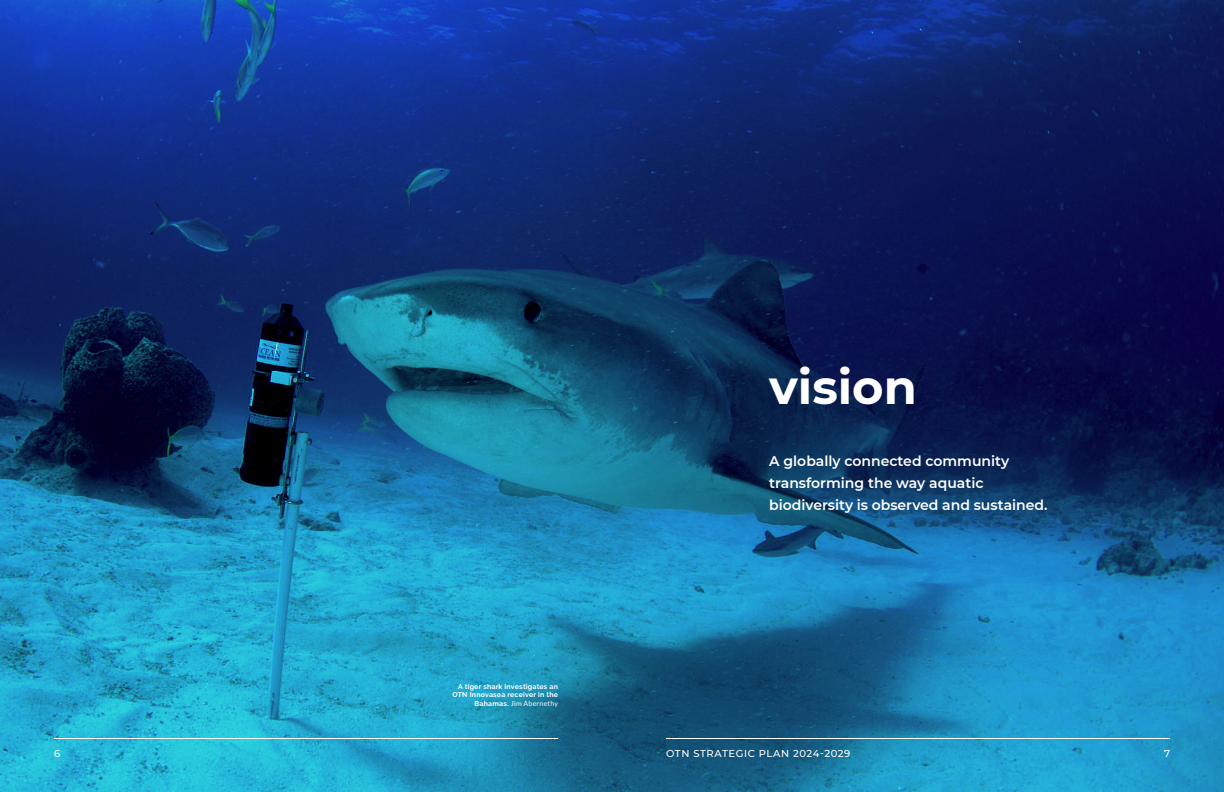
<style>
.page{position:relative;width:1224px;height:792px;background:#fff}
.page>*{position:absolute;margin:0;border:0;box-sizing:border-box;transform-origin:0 0}
.title_big{font:700 48px "Montserrat";color:#fff}
.intro_text{font:600 14px/22px "Montserrat";color:#fff}
.t1{font:500 10px "Montserrat";letter-spacing:.055em;color:#fff}
.t2{font:700 7px/8.4px "Raleway";letter-spacing:.03em;color:#fff;text-align:right}
.s1{font-family:"Lato";font-weight:400}
</style>
<div class="page">
<img style="left:0;top:0;width:1224px;height:792px">
<hr style="left:666px;top:738px;width:504px;height:1px;background:#fff">
<hr style="left:54px;top:738px;width:504px;height:1px;background:#fff">
<p class="title_big" style="left:769px;top:352px;width:149px">vision</p>
<p class="t2" style="left:452px;top:682px;width:107px">A tiger shark investigates an<br>OTN Innovasea receiver in the<br>Bahamas. <span class="s1">Jim Abernethy</span></p>
<p class="intro_text" style="left:769px;top:449px;width:280px">A globally connected community transforming the way aquatic biodiversity is observed and sustained.</p>
<p class="t1" style="left:54px;top:746px;width:8px">6</p>
<p class="t1" style="left:666px;top:746px;width:186px">OTN STRATEGIC PLAN 2024-2029</p>
<p class="t1" style="left:1164px;top:746px;width:7px">7</p>
</div>
